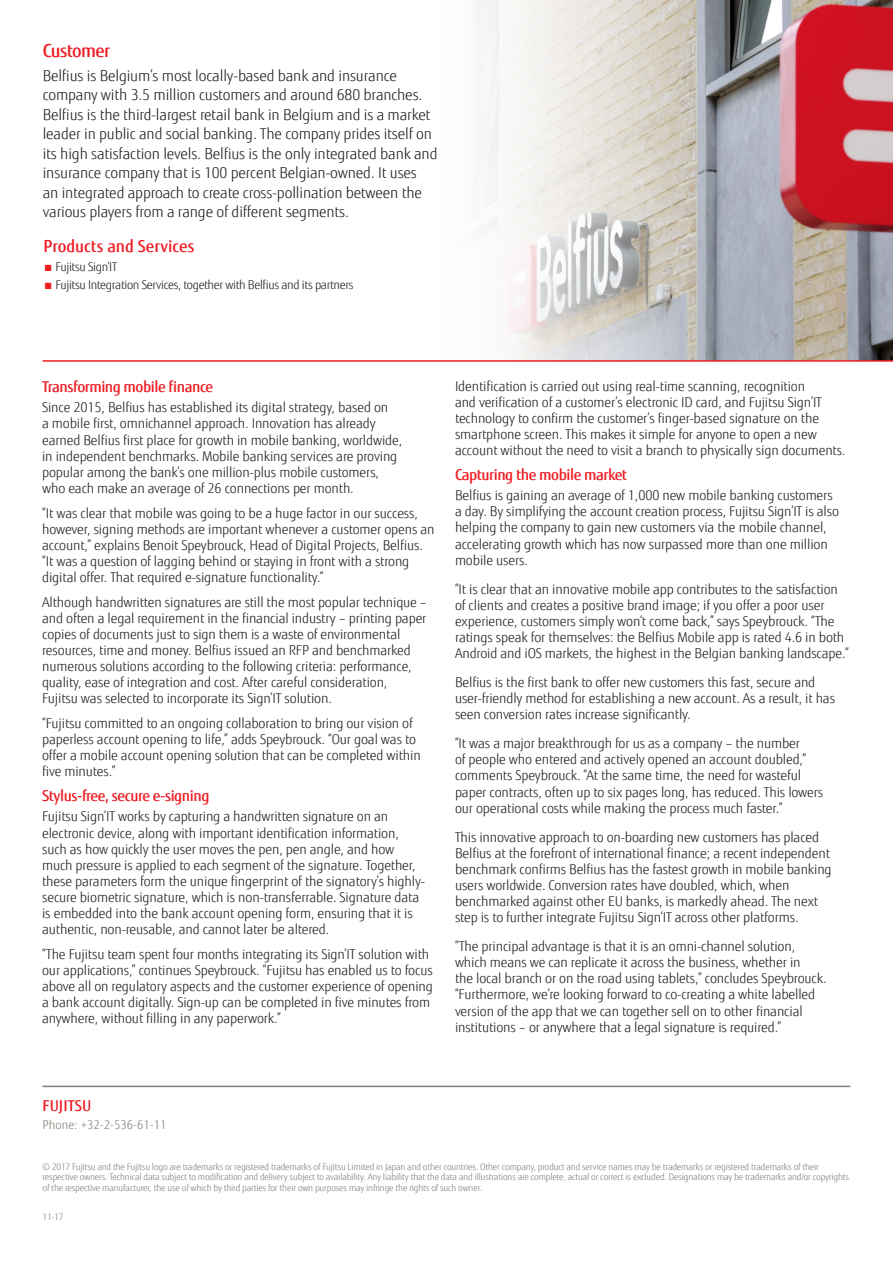
<style>
.page{position:relative;width:893px;height:1263px;background:#fff}
.page>*{position:absolute;margin:0;border:0;box-sizing:border-box;transform-origin:0 0}
.t1{font:500 18px "Fujitsu Sans";letter-spacing:-.03em;color:#ee1d23}
.Bullet{font:500 16.5px "Fujitsu Sans";color:#ee1d23}
.t2{font:300 15px/19.5px "Fujitsu Sans";letter-spacing:-.01em;color:#231f20}
.intro{font:500 15px "Fujitsu Sans";letter-spacing:-.03em;color:#ee1d23}
.intro-2{font:500 15px "Fujitsu Sans";color:#ee1d23}
.t3{font:300 13.5px/16.2px "Fujitsu Sans";letter-spacing:-.01em;color:#231f20}
.Bullet-2{font:300 12px "Fujitsu Sans";letter-spacing:-.03em;color:#231f20}
.intro-3{font:300 12px "Fujitsu Sans";letter-spacing:.005em;color:#818178}
.intro-4{font:300 9px/10.5px "Fujitsu Sans";letter-spacing:-.02em;color:#818178}
.s1{color:#ee1d23}
</style>
<div class="page">
<img style="left:746px;top:0;width:147px;height:360px">
<svg style="left:481px;top:0;width:265px;height:360px"></svg>
<hr style="left:43px;top:360px;width:850px;height:2px;background:#ee1d23">
<hr style="left:43px;top:1086px;width:807px;height:1px;background:#818178">
<p class="t1" style="left:43px;top:39px;width:69px">Customer</p>
<p class="t2" style="left:43px;top:66px;width:396px">Belfius is Belgium’s most locally-based bank and insurance company with 3.5 million customers and around 680 branches.<br>Belfius is the third-largest retail bank in Belgium and is a market leader in public and social banking. The company prides itself on its high satisfaction levels. Belfius is the only integrated bank and insurance company that is 100 percent Belgian-owned. It uses<br>an integrated approach to create cross-pollination between the various players from a range of different segments.</p>
<p class="Bullet" style="left:44px;top:236px;width:152px">Products and Services</p>
<p class="Bullet-2" style="left:44px;top:260px;width:75px"><span class="s1">■</span> Fujitsu Sign’IT</p>
<p class="Bullet-2" style="left:44px;top:278px;width:312px"><span class="s1">■</span> Fujitsu Integration Services, together with Belfius and its partners</p>
<p class="intro" style="left:42px;top:377px;width:173px">Transforming mobile finance</p>
<p class="t3" style="left:42px;top:399px;width:362px">Since 2015, Belfius has established its digital strategy, based on<br>a mobile first, omnichannel approach. Innovation has already earned Belfius first place for growth in mobile banking, worldwide, in independent benchmarks. Mobile banking services are proving popular among the bank’s one million-plus mobile customers, who each make an average of 26 connections per month.</p>
<p class="t3" style="left:42px;top:505px;width:394px">“It was clear that mobile was going to be a huge factor in our success, however, signing methods are important whenever a customer opens an account,” explains Benoit Speybrouck, Head of Digital Projects, Belfius. “It was a question of lagging behind or staying in front with a strong digital offer. That required e-signature functionality.”</p>
<p class="t3" style="left:42px;top:594px;width:386px">Although handwritten signatures are still the most popular technique – and often a legal requirement in the financial industry – printing paper copies of documents just to sign them is a waste of environmental resources, time and money. Belfius issued an RFP and benchmarked numerous solutions according to the following criteria: performance, quality, ease of integration and cost. After careful consideration,<br>Fujitsu was selected to incorporate its Sign’IT solution.</p>
<p class="t3" style="left:42px;top:715px;width:380px">“Fujitsu committed to an ongoing collaboration to bring our vision of paperless account opening to life,” adds Speybrouck. “Our goal was to offer a mobile account opening solution that can be completed within five minutes.”</p>
<p class="intro" style="left:42px;top:786px;width:169px">Stylus-free, secure e-signing</p>
<p class="t3" style="left:42px;top:809px;width:385px">Fujitsu Sign’IT works by capturing a handwritten signature on an electronic device, along with important identification information, such as how quickly the user moves the pen, pen angle, and how much pressure is applied to each segment of the signature. Together, these parameters form the unique fingerprint of the signatory’s highly&shy;secure biometric signature, which is non-transferrable. Signature data is embedded into the bank account opening form, ensuring that it is authentic, non-reusable, and cannot later be altered.</p>
<p class="t3" style="left:42px;top:946px;width:392px">“The Fujitsu team spent four months integrating its Sign’IT solution with our applications,” continues Speybrouck. “Fujitsu has enabled us to focus above all on regulatory aspects and the customer experience of opening a bank account digitally. Sign-up can be completed in five minutes from anywhere, without filling in any paperwork.”</p>
<p class="t3" style="left:455px;top:378px;width:392px">Identification is carried out using real-time scanning, recognition<br>and verification of a customer’s electronic ID card, and Fujitsu Sign’IT technology to confirm the customer’s finger-based signature on the smartphone screen. This makes it simple for anyone to open a new account without the need to visit a branch to physically sign documents.</p>
<p class="intro" style="left:455px;top:465px;width:173px">Capturing the mobile market</p>
<p class="t3" style="left:455px;top:487px;width:386px">Belfius is gaining an average of 1,000 new mobile banking customers a day. By simplifying the account creation process, Fujitsu Sign’IT is also helping the company to gain new customers via the mobile channel, accelerating growth which has now surpassed more than one million mobile users.</p>
<p class="t3" style="left:455px;top:581px;width:395px">“It is clear that an innovative mobile app contributes to the satisfaction of clients and creates a positive brand image; if you offer a poor user experience, customers simply won’t come back,” says Speybrouck. “The ratings speak for themselves: the Belfius Mobile app is rated 4.6 in both Android and iOS markets, the highest in the Belgian banking landscape.”</p>
<p class="t3" style="left:455px;top:674px;width:382px">Belfius is the first bank to offer new customers this fast, secure and user-friendly method for establishing a new account. As a result, it has seen conversion rates increase significantly.</p>
<p class="t3" style="left:455px;top:735px;width:370px">“It was a major breakthrough for us as a company – the number<br>of people who entered and actively opened an account doubled,” comments Speybrouck. “At the same time, the need for wasteful paper contracts, often up to six pages long, has reduced. This lowers our operational costs while making the process much faster.”</p>
<p class="t3" style="left:455px;top:829px;width:378px">This innovative approach to on-boarding new customers has placed Belfius at the forefront of international finance; a recent independent benchmark confirms Belfius has the fastest growth in mobile banking users worldwide. Conversion rates have doubled, which, when benchmarked against other EU banks, is markedly ahead. The next step is to further integrate Fujitsu Sign’IT across other platforms.</p>
<p class="t3" style="left:455px;top:938px;width:373px">“The principal advantage is that it is an omni-channel solution, which means we can replicate it across the business, whether in<br>the local branch or on the road using tablets,” concludes Speybrouck. “Furthermore, we’re looking forward to co-creating a white labelled version of the app that we can together sell on to other financial institutions – or anywhere that a legal signature is required.”</p>
<p class="intro-2" style="left:43px;top:1096px;width:50px">FUJITSU</p>
<p class="intro-3" style="left:43px;top:1117px;width:125px">Phone: +32-2-536-61-11</p>
<p class="intro-4" style="left:43px;top:1161px;width:808px">© 2017 Fujitsu and the Fujitsu logo are trademarks or registered trademarks of Fujitsu Limited in Japan and other countries. Other company, product and service names may be trademarks or registered trademarks of their respective owners. Technical data subject to modification and delivery subject to availability. Any liability that the data and illustrations are complete, actual or correct is excluded. Designations may be trademarks and/or copyrights of the respective manufacturer, the use of which by third parties for their own purposes may infringe the rights of such owner.</p>
<p class="intro-4" style="left:43px;top:1212px;width:23px">11-17</p>
</div>
